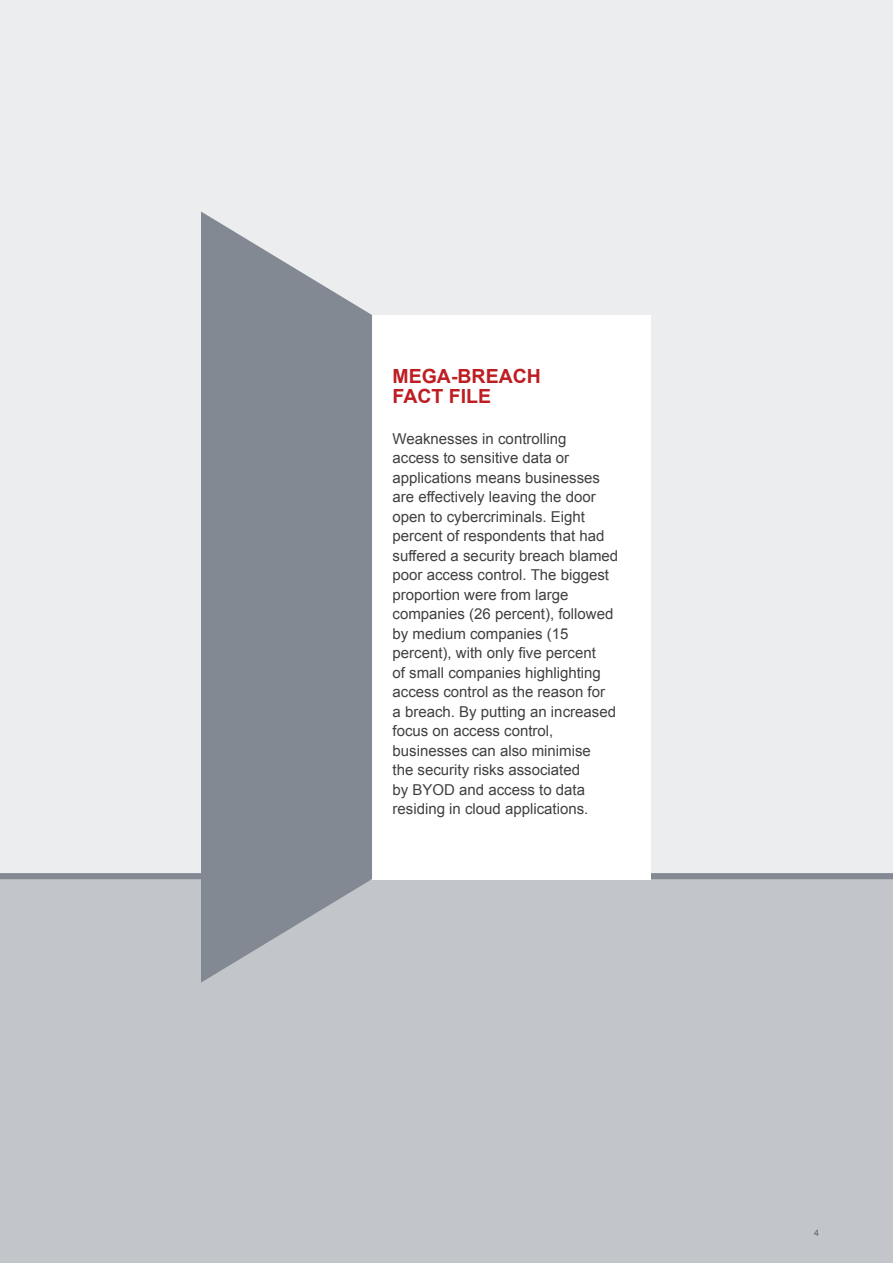
<style>
.page{position:relative;width:893px;height:1263px;background:#fff}
.page>*{position:absolute;margin:0;border:0;box-sizing:border-box;transform-origin:0 0}
.t1{font:700 19.5px/19.5px "Arial";color:#be1e23}
.t2{font:15px/19.5px "Arial";color:#404041}
.t3{font:9px "Arial";color:#404041}
</style>
<div class="page">
<div style="left:0;top:0;width:893px;height:879px;background:#ecedee"></div>
<div style="left:0;top:879px;width:893px;height:384px;background:#c2c5c9"></div>
<div style="left:0;top:873px;width:893px;height:6px;background:#838992"></div>
<div style="left:370px;top:315px;width:281px;height:564px;background:#fff"></div>
<svg style="left:201px;top:212px;width:171px;height:771px;fill:#838992"></svg>
<h1 class="t1" style="left:393px;top:369px;width:150px">MEGA-BREACH<br>FACT FILE</h1>
<p class="t2" style="left:393px;top:430px;width:227px">Weaknesses in controlling<br>access to sensitive data or applications means businesses are effectively leaving the door open to cybercriminals. Eight percent of respondents that had suffered a security breach blamed poor access control. The biggest proportion were from large companies (26 percent), followed by medium companies (15 percent), with only five percent<br>of small companies highlighting access control as the reason for<br>a breach. By putting an increased focus on access control, businesses can also minimise<br>the security risks associated<br>by BYOD and access to data residing in cloud applications.</p>
<p class="t3" style="left:814px;top:1230px;width:7px">4</p>
</div>
